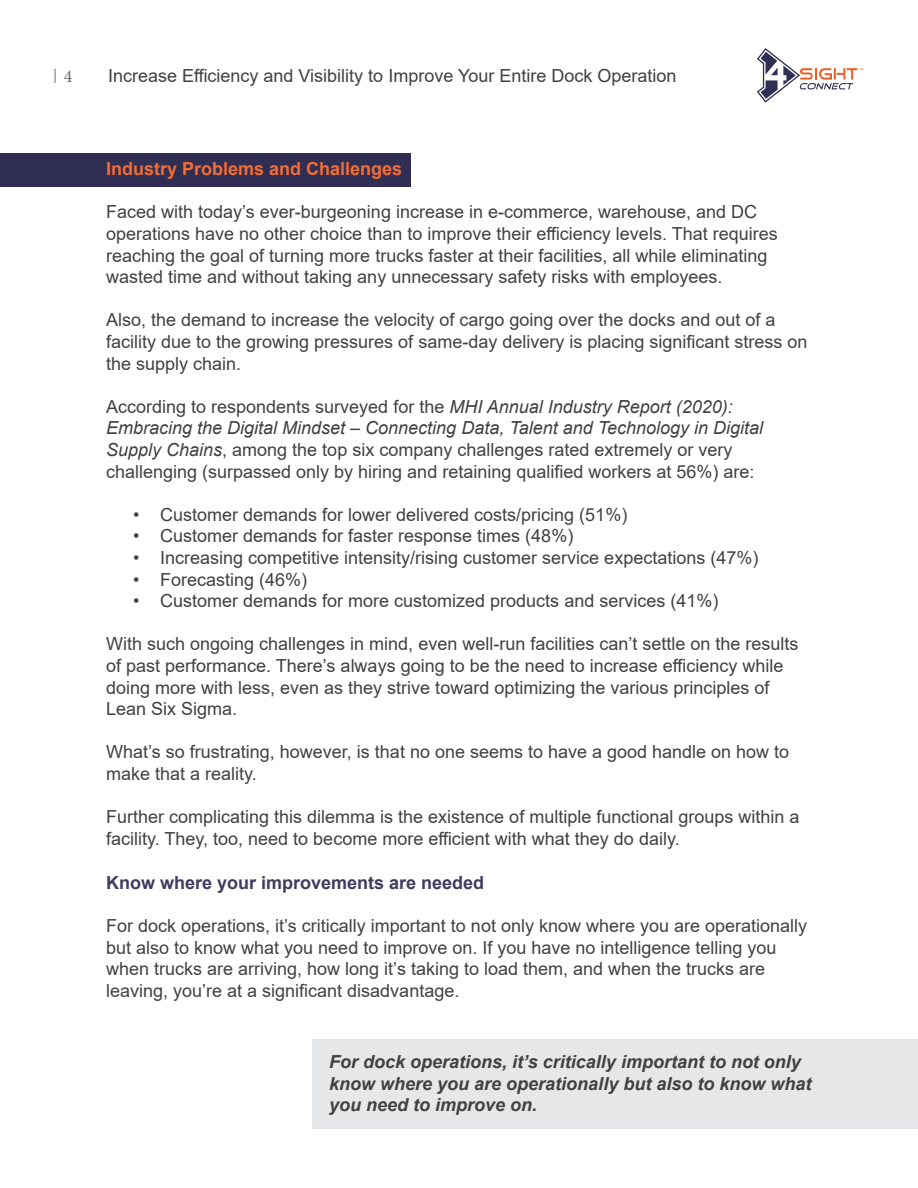
<style>
.page{position:relative;width:918px;height:1188px;background:#fff}
.page>*{position:absolute;margin:0;border:0;box-sizing:border-box;transform-origin:0 0}
.t1{font:18px/21.6px "Arial";color:#414042}
.t2{font:italic 700 18px/21.6px "Arial";color:#414042}
.t3{font:700 18px "Arial";color:#3f3c5e}
.t4{font:700 18px "Arial";color:#f36c34}
.t5{font:18px "Minion Pro";color:#6d6e71}
.s1{font-style:italic}
</style>
<div class="page">
<svg style="left:757px;top:48px;width:106px;height:55px"></svg>
<svg style="left:55px;top:69px;width:1px;height:14px"></svg>
<div style="left:0;top:153px;width:411px;height:33px;background:#302f53"></div>
<div style="left:313px;top:1040px;width:605px;height:89px;background:#e6e7e8"></div>
<p class="t5" style="left:64px;top:65px;width:10px">4</p>
<p class="t1" style="left:108px;top:65px;width:570px">Increase Efficiency and Visibility to Improve Your Entire Dock Operation</p>
<p class="t4" style="left:106px;top:156px;width:298px">Industry Problems and Challenges</p>
<p class="t1" style="left:106px;top:201px;width:673px">Faced with today’s ever-burgeoning increase in e-commerce, warehouse, and DC operations have no other choice than to improve their efficiency levels. That requires reaching the goal of turning more trucks faster at their facilities, all while eliminating wasted time and without taking any unnecessary safety risks with employees.</p>
<p class="t1" style="left:106px;top:309px;width:703px">Also, the demand to increase the velocity of cargo going over the docks and out of a facility due to the growing pressures of same-day delivery is placing significant stress on the supply chain.</p>
<p class="t1" style="left:106px;top:395px;width:659px">According to respondents surveyed for the <span class="s1">MHI Annual Industry Report (2020):<br>Embracing the Digital Mindset – Connecting Data, Talent and Technology in Digital Supply Chains</span>, among the top six company challenges rated extremely or very challenging (surpassed only by hiring and retaining qualified workers at 56%) are:</p>
<p class="t1" style="left:133px;top:503px;width:496px">• Customer demands for lower delivered costs/pricing (51%)</p>
<p class="t1" style="left:133px;top:525px;width:442px">• Customer demands for faster response times (48%)</p>
<p class="t1" style="left:133px;top:547px;width:627px">• Increasing competitive intensity/rising customer service expectations (47%)</p>
<p class="t1" style="left:133px;top:568px;width:176px">• Forecasting (46%)</p>
<p class="t1" style="left:133px;top:590px;width:587px">• Customer demands for more customized products and services (41%)</p>
<p class="t1" style="left:106px;top:633px;width:694px">With such ongoing challenges in mind, even well-run facilities can’t settle on the results of past performance. There’s always going to be the need to increase efficiency while doing more with less, even as they strive toward optimizing the various principles of Lean Six Sigma.</p>
<p class="t1" style="left:106px;top:741px;width:685px">What’s so frustrating, however, is that no one seems to have a good handle on how to make that a reality.</p>
<p class="t1" style="left:106px;top:806px;width:695px">Further complicating this dilemma is the existence of multiple functional groups within a facility. They, too, need to become more efficient with what they do daily.</p>
<p class="t3" style="left:106px;top:870px;width:380px">Know where your improvements are needed</p>
<p class="t1" style="left:106px;top:915px;width:702px">For dock operations, it’s critically important to not only know where you are operationally but also to know what you need to improve on. If you have no intelligence telling you when trucks are arriving, how long it’s taking to load them, and when the trucks are leaving, you’re at a significant disadvantage.</p>
<p class="t2" style="left:329px;top:1052px;width:484px">For dock operations, it’s critically important to not only know where you are operationally but also to know what you need to improve on.</p>
</div>
